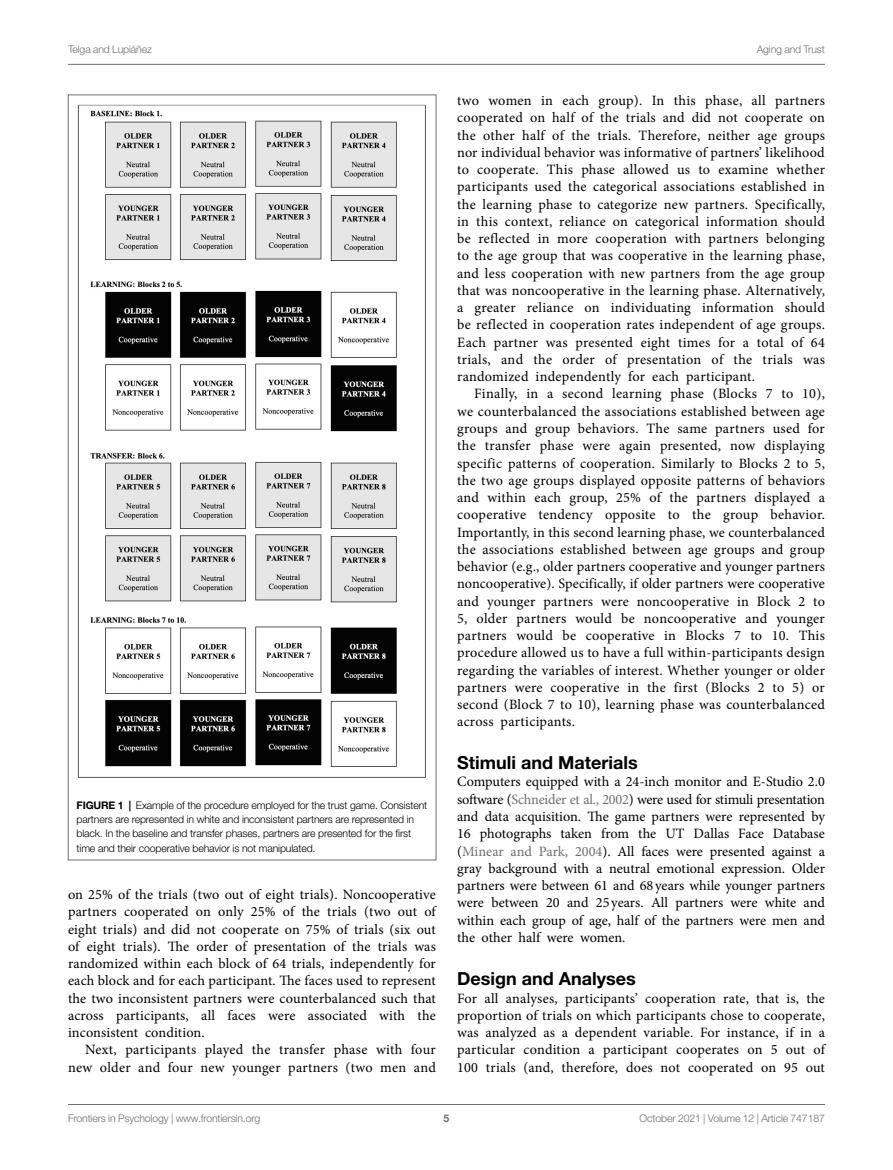
<style>
.page{position:relative;width:893px;height:1170px;background:#fff}
.page>*{position:absolute;margin:0;border:0;box-sizing:border-box;transform-origin:0 0}
.HEAD_2{font:700 18px "Helvetica Neue LT Std";color:#000}
.TEXT{font:14.25px/17.2px "Minion Pro";letter-spacing:.015em;color:#000;text-align:justify}
.TEXT_FLUSH{font:14.25px/17.2px "Minion Pro";letter-spacing:.005em;color:#000;text-align:justify}
.FIG_LEG{font:300 10.5px/14.2px "Helvetica Neue LT Std";letter-spacing:-.015em;color:#000}
.t1{font:300 10.5px "Helvetica Neue LT Std";letter-spacing:-.015em;color:#6d6e71}
.t2{font:700 10.5px "Helvetica Neue LT Std";color:#6d6e71}
.s1{font-weight:700}
.s2{color:#6d6e71}
</style>
<div class="page">
<hr style="left:68px;top:64px;width:757px;height:1px;background:#6d6e71">
<hr style="left:68px;top:1104px;width:757px;height:1px;background:#6d6e71">
<img style="left:77px;top:104px;width:349px;height:674px">
<p class="t1" style="left:68px;top:42px;width:85px">Telga and Lupiáñez</p>
<p class="t1" style="left:757px;top:42px;width:70px">Aging and Trust</p>
<p class="FIG_LEG" style="left:77px;top:797px;width:352px"><span class="s1">FIGURE 1 |</span> Example of the procedure employed for the trust game. Consistent partners are represented in white and inconsistent partners are represented in black. In the baseline and transfer phases, partners are presented for the first time and their cooperative behavior is not manipulated.</p>
<p class="TEXT" style="left:68px;top:885px;width:369px">on 25% of the trials (two out of eight trials). Noncooperative partners cooperated on only 25% of the trials (two out of eight trials) and did not cooperate on 75% of trials (six out of eight trials). The order of presentation of the trials was randomized within each block of 64 trials, independently for each block and for each participant. The faces used to represent the two inconsistent partners were counterbalanced such that across participants, all faces were associated with the inconsistent condition.</p>
<p class="TEXT" style="left:68px;top:1041px;width:369px;text-align:right">Next, participants played the transfer phase with four new older and four new younger partners (two men and</p>
<p class="TEXT" style="left:457px;top:92px;width:369px">two women in each group). In this phase, all partners cooperated on half of the trials and did not cooperate on the other half of the trials. Therefore, neither age groups nor individual behavior was informative of partners’ likelihood to cooperate. This phase allowed us to examine whether participants used the categorical associations established in the learning phase to categorize new partners. Specifically, in this context, reliance on categorical information should be reflected in more cooperation with partners belonging to the age group that was cooperative in the learning phase, and less cooperation with new partners from the age group that was noncooperative in the learning phase. Alternatively, a greater reliance on individuating information should be reflected in cooperation rates independent of age groups.<br>Each partner was presented eight times for a total of 64 trials, and the order of presentation of the trials was randomized independently for each participant.</p>
<p class="TEXT" style="left:457px;top:385px;width:369px;text-indent:17px">Finally, in a second learning phase (Blocks 7 to 10), we counterbalanced the associations established between age groups and group behaviors. The same partners used for the transfer phase were again presented, now displaying specific patterns of cooperation. Similarly to Blocks 2 to 5, the two age groups displayed opposite patterns of behaviors and within each group, 25% of the partners displayed a cooperative tendency opposite to the group behavior.<br>Importantly, in this second learning phase, we counterbalanced the associations established between age groups and group behavior (e.g., older partners cooperative and younger partners noncooperative). Specifically, if older partners were cooperative and younger partners were noncooperative in Block 2 to 5, older partners would be noncooperative and younger partners would be cooperative in Blocks 7 to 10. This procedure allowed us to have a full within-participants design regarding the variables of interest. Whether younger or older partners were cooperative in the first (Blocks 2 to 5) or second (Block 7 to 10), learning phase was counterbalanced across participants.</p>
<p class="HEAD_2" style="left:457px;top:751px;width:182px">Stimuli and Materials</p>
<p class="TEXT_FLUSH" style="left:457px;top:773px;width:369px">Computers equipped with a 24-inch monitor and E-Studio 2.0 software (<span class="s2">Schneider et al., 2002</span>) were used for stimuli presentation and data acquisition. The game partners were represented by 16 photographs taken from the UT Dallas Face Database (<span class="s2">Minear and Park, 2004</span>). All faces were presented against a gray background with a neutral emotional expression. Older partners were between 61 and 68 years while younger partners were between 20 and 25 years. All partners were white and within each group of age, half of the partners were men and the other half were women.</p>
<p class="HEAD_2" style="left:457px;top:967px;width:180px">Design and Analyses</p>
<p class="TEXT_FLUSH" style="left:457px;top:989px;width:369px">For all analyses, participants’ cooperation rate, that is, the proportion of trials on which participants chose to cooperate, was analyzed as a dependent variable. For instance, if in a particular condition a participant cooperates on 5 out of 100 trials (and, therefore, does not cooperated on 95 out</p>
<p class="t1" style="left:68px;top:1111px;width:194px">Frontiers in Psychology | www.frontiersin.org</p>
<p class="t2" style="left:444px;top:1111px;width:7px">5</p>
<p class="t1" style="left:640px;top:1111px;width:187px">October 2021 | Volume 12 | Article 747187</p>
</div>
